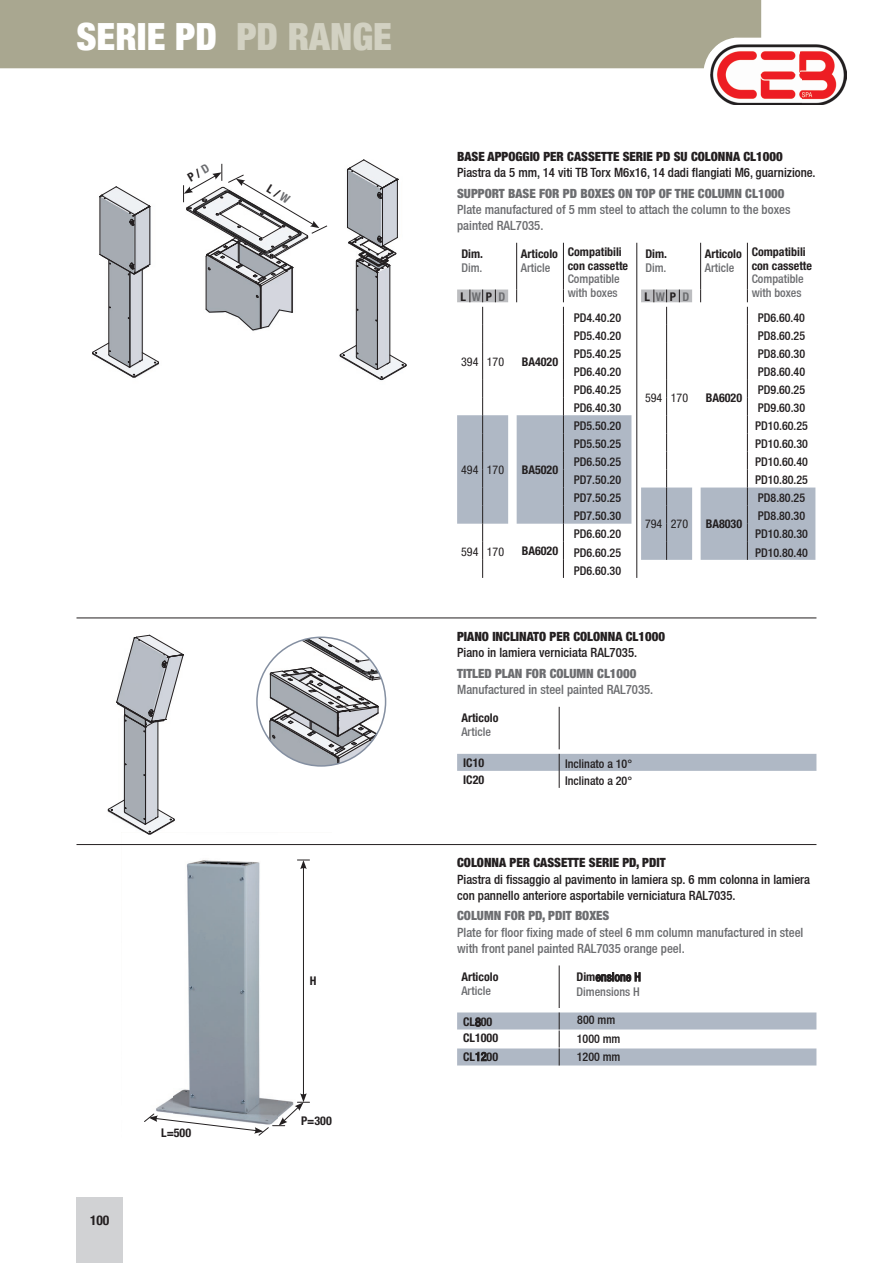
<style>
.page{position:relative;width:893px;height:1263px;background:#fff}
.page>*{position:absolute;margin:0;border:0;box-sizing:border-box;transform-origin:0 0}
.t1{font:900 condensed 37.5px "Helvetica Neue";color:#fff}
.t2{font:700 condensed 13.5px "Helvetica Neue";color:#231f20}
.t3{font:12.75px/16.2px "Helvetica Neue Medium Cond";color:#231f20}
.t4{font:12.75px/16.2px "Helvetica Neue Medium Cond";color:#6c6d70}
.t5{font:900 condensed 12.75px "Helvetica Neue";color:#231f20}
.t6{font:900 condensed 12.75px "Helvetica Neue";color:#6c6d70}
.t7{font:12px/18px "Helvetica Neue Medium Cond";color:#231f20;text-align:justify}
.t8{font:700 condensed 12px/13.5px "Helvetica Neue";color:#231f20}
.t9{font:12px/13.5px "Helvetica Neue Medium Cond";color:#6c6d70}
.t10{font:condensed 12px "Helvetica Neue";color:#231f20}
.s1{color:#d2d1c2}
.s2{color:#6c6d70}
.s3{font-family:"Helvetica Neue Medium Cond";font-weight:400;font-stretch:normal}
.s4{font-family:"Helvetica Neue";font-weight:700;font-stretch:condensed;color:#231f20}
.s5{color:#231f20}
</style>
<div class="page">
<div style="left:76px;top:1197px;width:47px;height:66px;background:#d1d2d4"></div>
<div style="left:0;top:0;width:761px;height:68px;background:#a9a790"></div>
<img style="left:710px;top:44px;width:136px;height:61px">
<svg style="left:710px;top:44px;width:8px;height:8px"></svg>
<hr style="left:516px;top:243px;width:1px;height:46px;background:#231f20">
<hr style="left:563px;top:243px;width:1px;height:46px;background:#231f20">
<svg style="left:457px;top:289px;width:174px;height:289px"></svg>
<hr style="left:700px;top:243px;width:1px;height:46px;background:#231f20">
<hr style="left:747px;top:243px;width:1px;height:46px;background:#231f20">
<svg style="left:641px;top:289px;width:174px;height:271px"></svg>
<hr style="left:77px;top:618px;width:739px;height:1px;background:#231f20">
<hr style="left:636px;top:243px;width:1px;height:335px;background:#231f20">
<img style="left:346px;top:199px;width:51px;height:182px">
<hr style="left:389px;top:265px;width:1px;height:97px;background:#231f20">
<hr style="left:377px;top:273px;width:1px;height:96px;background:#231f20">
<hr style="left:356px;top:261px;width:1px;height:96px;background:#231f20">
<svg style="left:339px;top:344px;width:68px;height:36px"></svg>
<hr style="left:397px;top:179px;width:1px;height:58px;background:#231f20">
<hr style="left:382px;top:188px;width:1px;height:58px;background:#231f20">
<hr style="left:347px;top:170px;width:1px;height:57px;background:#231f20">
<svg style="left:347px;top:227px;width:51px;height:51px"></svg>
<svg style="left:346px;top:159px;width:53px;height:40px"></svg>
<img style="left:99px;top:226px;width:52px;height:116px">
<hr style="left:142px;top:270px;width:1px;height:90px;background:#231f20">
<hr style="left:130px;top:272px;width:1px;height:95px;background:#231f20">
<hr style="left:129px;top:272px;width:1px;height:95px;background:#231f20">
<hr style="left:108px;top:260px;width:1px;height:94px;background:#231f20">
<svg style="left:92px;top:342px;width:67px;height:36px"></svg>
<hr style="left:149px;top:206px;width:1px;height:58px;background:#231f20">
<hr style="left:135px;top:215px;width:1px;height:58px;background:#231f20">
<hr style="left:100px;top:197px;width:1px;height:57px;background:#231f20">
<svg style="left:99px;top:254px;width:52px;height:22px"></svg>
<svg style="left:99px;top:186px;width:52px;height:40px"></svg>
<img style="left:205px;top:288px;width:87px;height:20px">
<hr style="left:292px;top:267px;width:1px;height:45px;background:#231f20">
<hr style="left:261px;top:286px;width:1px;height:42px;background:#231f20">
<svg style="left:205px;top:308px;width:88px;height:23px"></svg>
<hr style="left:206px;top:256px;width:1px;height:53px;background:#231f20">
<hr style="left:260px;top:287px;width:1px;height:41px;background:#231f20">
<svg style="left:255px;top:295px;width:4px;height:3px"></svg>
<img style="left:174px;top:845px;width:157px;height:258px">
<hr style="left:77px;top:844px;width:739px;height:1px;background:#231f20">
<hr style="left:559px;top:707px;width:1px;height:42px;background:#231f20">
<svg style="left:457px;top:754px;width:359px;height:34px"></svg>
<hr style="left:303px;top:867px;width:1px;height:229px;background:#231f20">
<svg style="left:297px;top:860px;width:12px;height:9px"></svg>
<img style="left:107px;top:733px;width:51px;height:79px">
<hr style="left:158px;top:721px;width:1px;height:96px;background:#231f20">
<hr style="left:145px;top:728px;width:1px;height:95px;background:#231f20">
<hr style="left:124px;top:716px;width:1px;height:95px;background:#231f20">
<svg style="left:108px;top:799px;width:67px;height:36px"></svg>
<svg style="left:116px;top:634px;width:68px;height:99px"></svg>
<svg style="left:264px;top:639px;width:122px;height:125px"></svg>
<svg style="left:144px;top:1093px;width:165px;height:43px"></svg>
<hr style="left:559px;top:965px;width:1px;height:43px;background:#231f20">
<svg style="left:457px;top:1012px;width:359px;height:53px"></svg>
<svg style="left:183px;top:163px;width:145px;height:125px"></svg>
<h1 class="t1" style="left:77px;top:6px;width:317px">SERIE PD <span class="s1">PD RANGE</span></h1>
<p class="t8" style="left:310px;top:974px;width:8px">H</p>
<p class="t2" style="left:90px;top:1209px;width:21px">100</p>
<p class="t8" style="left:161px;top:1125px;width:32px">L=500</p>
<p class="t8" style="left:301px;top:1113px;width:32px">P=300</p>
<p class="t5" style="left:457px;top:149px;width:327px">BASE APPOGGIO PER CASSETTE SERIE PD SU COLONNA CL1000</p>
<p class="t3" style="left:457px;top:164px;width:360px">Piastra da 5 mm, 14 viti TB Torx M6x16, 14 dadi flangiati M6, guarnizione.</p>
<p class="t6" style="left:457px;top:185px;width:329px">SUPPORT BASE FOR PD BOXES ON TOP OF THE COLUMN CL1000</p>
<p class="t4" style="left:457px;top:201px;width:335px">Plate manufactured of 5 mm steel to attach the column to the boxes painted RAL7035.</p>
<p class="t8" style="left:461px;top:247px;width:23px">Dim.</p>
<p class="t9" style="left:461px;top:261px;width:23px">Dim.</p>
<p class="t8" style="left:461px;top:289px;width:46px">L<span class="s2">W</span>P<span class="s2">D</span></p>
<p class="t8" style="left:521px;top:247px;width:39px">Articolo</p>
<p class="t9" style="left:521px;top:261px;width:31px">Article</p>
<p class="t10" style="left:461px;top:355px;width:44px">394 170</p>
<p class="t8" style="left:522px;top:354px;width:38px">BA4020</p>
<p class="t10" style="left:461px;top:463px;width:44px">494 170</p>
<p class="t8" style="left:522px;top:463px;width:38px">BA5020</p>
<p class="t10" style="left:461px;top:544px;width:44px">594 170</p>
<p class="t8" style="left:522px;top:544px;width:38px">BA6020</p>
<p class="t8" style="left:568px;top:245px;width:62px">Compatibili con cassette</p>
<p class="t9" style="left:568px;top:272px;width:53px">Compatible with boxes</p>
<p class="t7" style="left:574px;top:308px;width:49px">PD4.40.20<br>PD5.40.20<br>PD5.40.25<br>PD6.40.20<br>PD6.40.25<br>PD6.40.30</p>
<p class="t7" style="left:574px;top:417px;width:49px">PD5.50.20<br>PD5.50.25<br>PD6.50.25<br>PD7.50.20<br>PD7.50.25<br>PD7.50.30</p>
<p class="t7" style="left:574px;top:525px;width:49px">PD6.60.20<br>PD6.60.25<br>PD6.60.30</p>
<p class="t8" style="left:645px;top:247px;width:23px">Dim.</p>
<p class="t9" style="left:645px;top:261px;width:23px">Dim.</p>
<p class="t8" style="left:645px;top:289px;width:46px">L<span class="s2">W</span>P<span class="s2">D</span></p>
<p class="t8" style="left:705px;top:247px;width:39px">Articolo</p>
<p class="t9" style="left:705px;top:261px;width:31px">Article</p>
<p class="t10" style="left:645px;top:391px;width:44px">594 170</p>
<p class="t8" style="left:706px;top:391px;width:38px">BA6020</p>
<p class="t10" style="left:645px;top:517px;width:44px">794 270</p>
<p class="t8" style="left:706px;top:517px;width:38px">BA8030</p>
<p class="t8" style="left:752px;top:245px;width:62px">Compatibili con cassette</p>
<p class="t9" style="left:752px;top:272px;width:53px">Compatible with boxes</p>
<p class="t7" style="left:755px;top:308px;width:54px;text-align:left">PD6.60.40<br>PD8.60.25<br>PD8.60.30<br>PD8.60.40<br>PD9.60.25<br>PD9.60.30<br>PD10.60.25<br>PD10.60.30<br>PD10.60.40<br>PD10.80.25</p>
<p class="t7" style="left:755px;top:489px;width:54px;text-align:left">PD8.80.25<br>PD8.80.30<br>PD10.80.30<br>PD10.80.40</p>
<p class="t5" style="left:457px;top:629px;width:209px">PIANO INCLINATO PER COLONNA CL1000</p>
<p class="t3" style="left:457px;top:645px;width:182px">Piano in lamiera verniciata RAL7035.</p>
<p class="t6" style="left:457px;top:665px;width:181px">TITLED PLAN FOR COLUMN CL1000</p>
<p class="t4" style="left:457px;top:681px;width:198px">Manufactured in steel painted RAL7035.</p>
<p class="t8" style="left:461px;top:711px;width:39px">Articolo</p>
<p class="t9" style="left:461px;top:725px;width:31px">Article</p>
<p class="t8" style="left:463px;top:756px;width:23px">IC10</p>
<p class="t7" style="left:565px;top:755px;width:68px">Inclinato a 10°</p>
<p class="t8" style="left:463px;top:773px;width:23px">IC20</p>
<p class="t7" style="left:565px;top:772px;width:68px">Inclinato a 20°</p>
<p class="t5" style="left:457px;top:855px;width:210px">COLONNA PER CASSETTE SERIE PD, PDIT</p>
<p class="t3" style="left:457px;top:871px;width:354px">Piastra di fissaggio al pavimento in lamiera sp. 6 mm colonna in lamiera con pannello anteriore asportabile verniciatura RAL7035.</p>
<p class="t6" style="left:457px;top:908px;width:154px">COLUMN FOR PD, PDIT BOXES</p>
<p class="t4" style="left:457px;top:924px;width:348px">Plate for floor fixing made of steel 6 mm column manufactured in steel with front panel painted RAL7035 orange peel.</p>
<p class="t8" style="left:461px;top:970px;width:39px">Articolo</p>
<p class="t9" style="left:461px;top:983px;width:31px">Article</p>
<p class="t8" style="left:463px;top:1015px;width:31px">CL<span class="s3">8</span>00</p>
<p class="t8" style="left:463px;top:1049px;width:37px">CL<span class="s3">12</span>00</p>
<p class="t8" style="left:463px;top:1031px;width:37px">CL1000</p>
<p class="t9" style="left:576px;top:969px;width:66px;line-height:14.4px"><span class="s4">Dim</span><span class="s5">ensione H<br></span>Dimensions H</p>
<p class="t7" style="left:577px;top:1011px;width:45px;text-align:left">800 mm<br>1000 mm<br>1200 mm</p>
</div>
